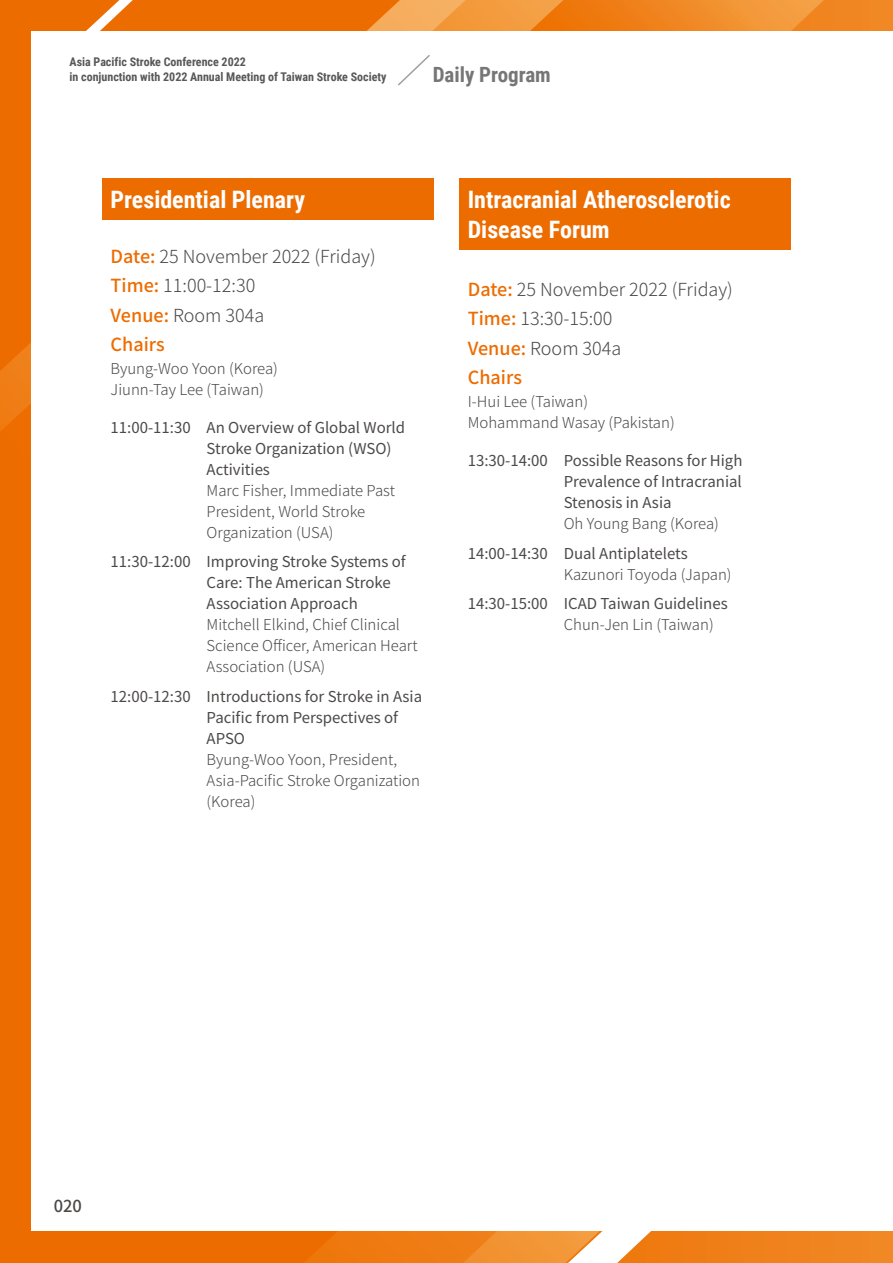
<style>
.page{position:relative;width:893px;height:1263px;background:#ed6c00}
.page>*{position:absolute;margin:0;border:0;box-sizing:border-box;transform-origin:0 0}
.t1{font:700 24px/30px "Roboto Condensed";color:#fff}
.t2{font:700 21px "Roboto Condensed";color:#767676}
.t3{font:300 18px/29.5px "Noto Sans CJ Ktc";color:#4c4948}
.t4{font:500 16.5px "Noto Sans CJ Ktc";color:#4c4948}
.t5{font:15px/21px "Noto Sans CJ Ktc";color:#4c4948}
.t6{font:300 15px/21px "Noto Sans CJ Ktc";color:#4c4948}
.t7{font:700 12px/15px "Roboto Condensed";color:#595757}
.s1{font-weight:500;color:#ed6c00}
</style>
<div class="page">
<svg style="left:0;top:0;width:58px;height:469px;background:#ed720a"></svg>
<svg style="left:58px;top:0;width:779px;height:32px;background:#f08827"></svg>
<svg style="left:290px;top:1231px;width:603px;height:32px;background:#ef811a"></svg>
<div style="left:32px;top:32px;width:861px;height:1199px;background:#fff"></div>
<svg style="left:554px;top:1231px;width:147px;height:32px"></svg>
<svg style="left:70px;top:0;width:76px;height:32px"></svg>
<svg style="left:398px;top:55px;width:32px;height:31px"></svg>
<div style="left:102px;top:178px;width:332px;height:41px;background:#ed6c00"></div>
<div style="left:459px;top:178px;width:332px;height:71px;background:#ed6c00"></div>
<p class="t7" style="left:70px;top:53px;width:319px">Asia Pacific Stroke Conference 2022<br>in conjunction with 2022 Annual Meeting of Taiwan Stroke Society</p>
<h2 class="t2" style="left:433px;top:59px;width:120px">Daily Program</h2>
<h1 class="t1" style="left:111px;top:183px;width:196px">Presidential Plenary</h1>
<h1 class="t1" style="left:468px;top:183px;width:264px">Intracranial Atherosclerotic<br>Disease Forum</h1>
<p class="t3" style="left:111px;top:242px;width:267px"><span class="s1">Date:</span> 25 November 2022 (Friday)<br><span class="s1">Time:</span> 11:00-12:30<br><span class="s1">Venue:</span> Room 304a<br><span class="s1">Chairs</span></p>
<p class="t6" style="left:111px;top:358px;width:169px">Byung-Woo Yoon (Korea)<br>Jiunn-Tay Lee (Taiwan)</p>
<p class="t5" style="left:207px;top:417px;width:200px;text-indent:-96px">11:00-11:30 An Overview of Global World<br>Stroke Organization (WSO)<br>Activities</p>
<p class="t6" style="left:207px;top:480px;width:190px">Marc Fisher, Immediate Past<br>President, World Stroke<br>Organization (USA)</p>
<p class="t5" style="left:207px;top:551px;width:201px;text-indent:-96px">11:30-12:00 Improving Stroke Systems of<br>Care: The American Stroke<br>Association Approach</p>
<p class="t6" style="left:207px;top:614px;width:213px">Mitchell Elkind, Chief Clinical<br>Science Officer, American Heart<br>Association (USA)</p>
<p class="t5" style="left:207px;top:686px;width:217px;text-indent:-96px">12:00-12:30 Introductions for Stroke in Asia<br>Pacific from Perspectives of<br>APSO</p>
<p class="t6" style="left:207px;top:749px;width:215px">Byung-Woo Yoon, President,<br>Asia-Pacific Stroke Organization (Korea)</p>
<p class="t3" style="left:468px;top:275px;width:267px"><span class="s1">Date:</span> 25 November 2022 (Friday)<br><span class="s1">Time:</span> 13:30-15:00<br><span class="s1">Venue:</span> Room 304a<br><span class="s1">Chairs</span></p>
<p class="t6" style="left:468px;top:391px;width:208px">I-Hui Lee (Taiwan)<br>Mohammand Wasay (Pakistan)</p>
<p class="t5" style="left:564px;top:450px;width:180px;text-align:justify;text-indent:-96px">13:30-14:00 Possible Reasons for High Prevalence of Intracranial Stenosis in Asia</p>
<p class="t6" style="left:564px;top:513px;width:157px">Oh Young Bang (Korea)</p>
<p class="t5" style="left:468px;top:543px;width:222px">14:00-14:30 Dual Antiplatelets</p>
<p class="t6" style="left:564px;top:564px;width:169px">Kazunori Toyoda (Japan)</p>
<p class="t5" style="left:468px;top:593px;width:262px">14:30-15:00 ICAD Taiwan Guidelines</p>
<p class="t6" style="left:564px;top:614px;width:152px">Chun-Jen Lin (Taiwan)</p>
<p class="t4" style="left:54px;top:1197px;width:30px">020</p>
</div>
